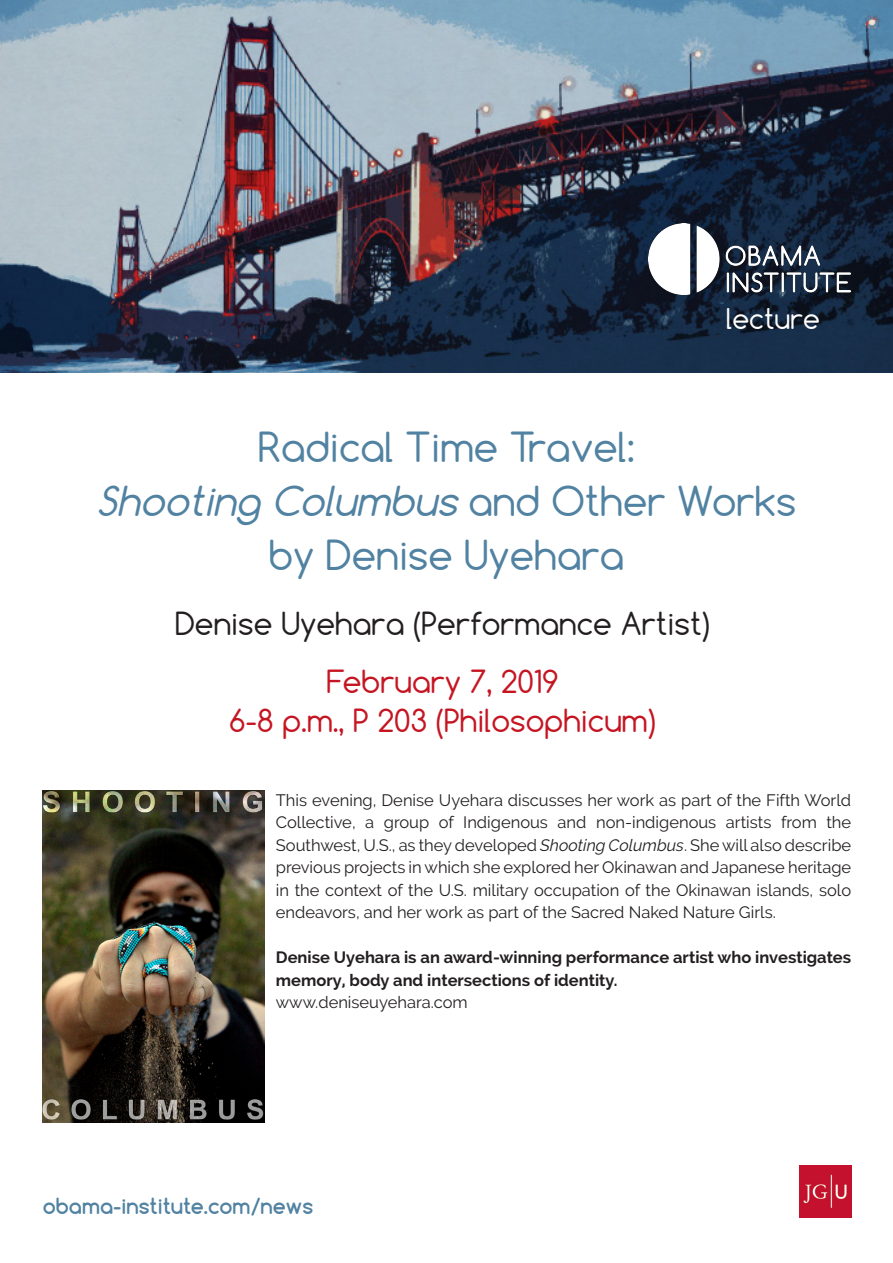
<style>
.page{position:relative;width:893px;height:1263px;background:#fff}
.page>*{position:absolute;margin:0;border:0;box-sizing:border-box;transform-origin:0 0}
.Titel{font:39px/54px "Comfortaa";color:#5182a2;text-align:center}
.Datum__Uhrzeit__Ort{font:30px "Comfortaa";color:#c51522}
.Name_und_Affiliation{font:30px "Comfortaa";color:#231f20}
.t1{font:27px "Comfortaa";color:#fff}
.t2{font:700 21px "Comfortaa";color:#5182a2}
.Kurzbiographie{font:16.5px/22.5px "Raleway";color:#231f20;text-align:justify}
.Kurzbiographie-2{font:700 16.5px/22.5px "Raleway";color:#231f20}
.s1{font-style:italic}
</style>
<div class="page">
<img style="left:0;top:0;width:893px;height:372px">
<img style="left:649px;top:223px;width:202px;height:72px">
<img style="left:800px;top:1166px;width:51px;height:51px">
<img style="left:43px;top:790px;width:221px;height:332px">
<p class="t1" style="left:726px;top:302px;width:95px">lecture</p>
<p class="Titel" style="left:97px;top:420px;width:701px">Radical Time Travel:<br><span class="s1">Shooting Columbus</span> a n d O t h e r W o r k s by Denise Uyehara</p>
<p class="Name_und_Affiliation" style="left:175px;top:604px;width:536px">Denise Uyehara (Performance Artist)</p>
<p class="Datum__Uhrzeit__Ort" style="left:326px;top:662px;width:234px">February 7, 2019</p>
<p class="Datum__Uhrzeit__Ort" style="left:229px;top:701px;width:428px">6-8 p.m., P 203 (Philosophicum)</p>
<p class="Kurzbiographie" style="left:276px;top:789px;width:577px">This evening, Denise Uyehara discusses her work as part of the Fifth World Collective, a group of Indigenous and non-indigenous artists from the Southwest, U.S., as they developed <span class="s1">Shooting Columbus</span>. She will also describe previous projects in which she explored her Okinawan and Japanese heritage in the context of the U.S. military occupation of the Okinawan islands, solo endeavors, and her work as part of the Sacred Naked Nature Girls.</p>
<p class="Kurzbiographie-2" style="left:276px;top:946px;width:577px">Denise Uyehara is an award-winning performance artist who investigates memory, body and intersections of identity.</p>
<p class="Kurzbiographie" style="left:276px;top:991px;width:193px">www.deniseuyehara.com</p>
<p class="t2" style="left:43px;top:1192px;width:272px">obama-institute.com/news</p>
</div>
